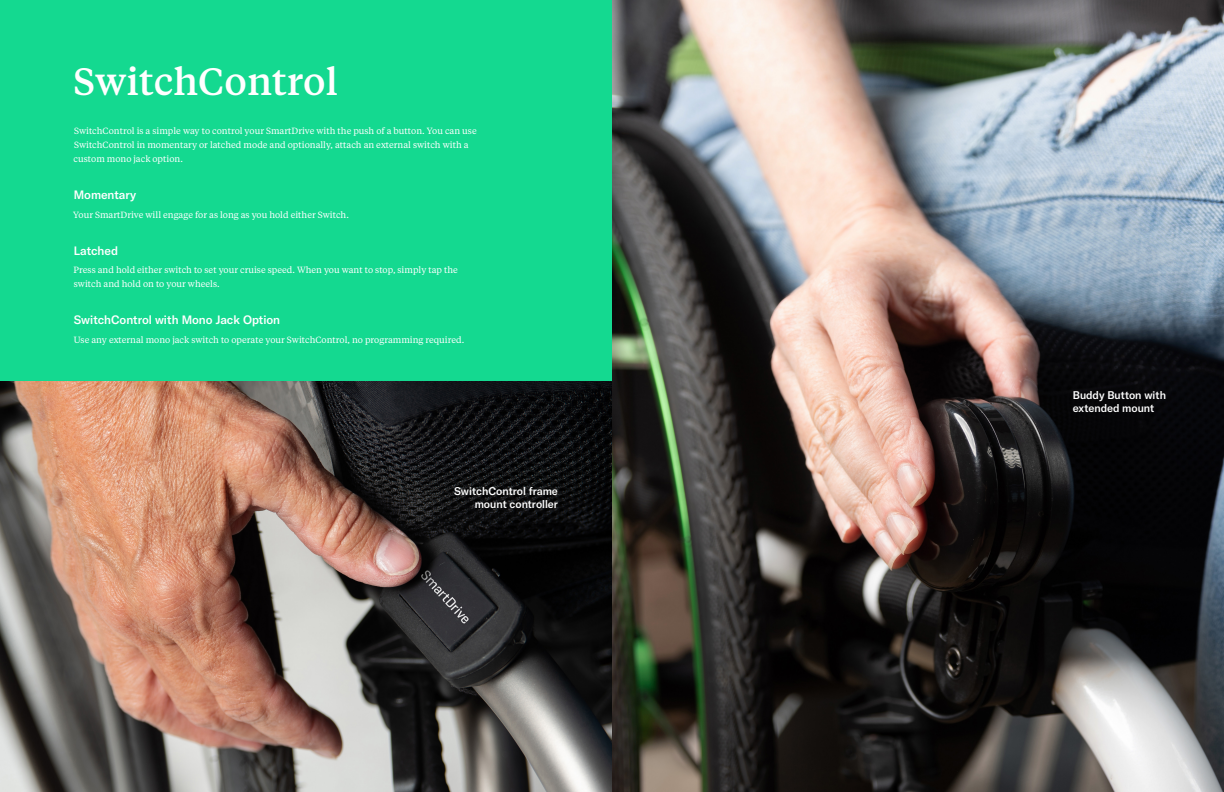
<style>
.page{position:relative;width:1224px;height:792px;background:#fff}
.page>*{position:absolute;margin:0;border:0;box-sizing:border-box;transform-origin:0 0}
.t1{font:500 38px "Tiempos Text";color:#fff}
.Body{font:500 12px "GT America";color:#fff}
.t2{font:500 11px/13.2px "GT America";color:#fff;text-align:right}
.Body-2{font:9px/14px "Tiempos Text";color:#fff}
</style>
<div class="page">
<div style="left:0;top:0;width:623px;height:396px;background:#14d990"></div>
<img style="left:0;top:382px;width:612px;height:410px">
<img style="left:612px;top:0;width:612px;height:792px">
<p class="t1" style="left:73px;top:56px;width:266px">SwitchControl</p>
<p class="Body-2" style="left:74px;top:124px;width:405px">SwitchControl is a simple way to control your SmartDrive with the push of a button. You can use<br>SwitchControl in momentary or latched mode and optionally, attach an external switch with a custom mono jack option.</p>
<p class="Body" style="left:74px;top:188px;width:64px">Momentary</p>
<p class="Body-2" style="left:73px;top:207px;width:277px">Your SmartDrive will engage for as long as you hold either Switch.</p>
<p class="Body" style="left:74px;top:243px;width:46px">Latched</p>
<p class="Body-2" style="left:74px;top:263px;width:386px">Press and hold either switch to set your cruise speed. When you want to stop, simply tap the switch and hold on to your wheels.</p>
<p class="Body" style="left:74px;top:313px;width:208px">SwitchControl with Mono Jack Option</p>
<p class="Body-2" style="left:74px;top:332px;width:392px">Use any external mono jack switch to operate your SwitchControl, no programming required.</p>
<p class="t2" style="left:454px;top:484px;width:105px">SwitchControl frame mount controller</p>
<p class="t2" style="left:1073px;top:388px;width:95px;text-align:left">Buddy Button with extended mount</p>
</div>
